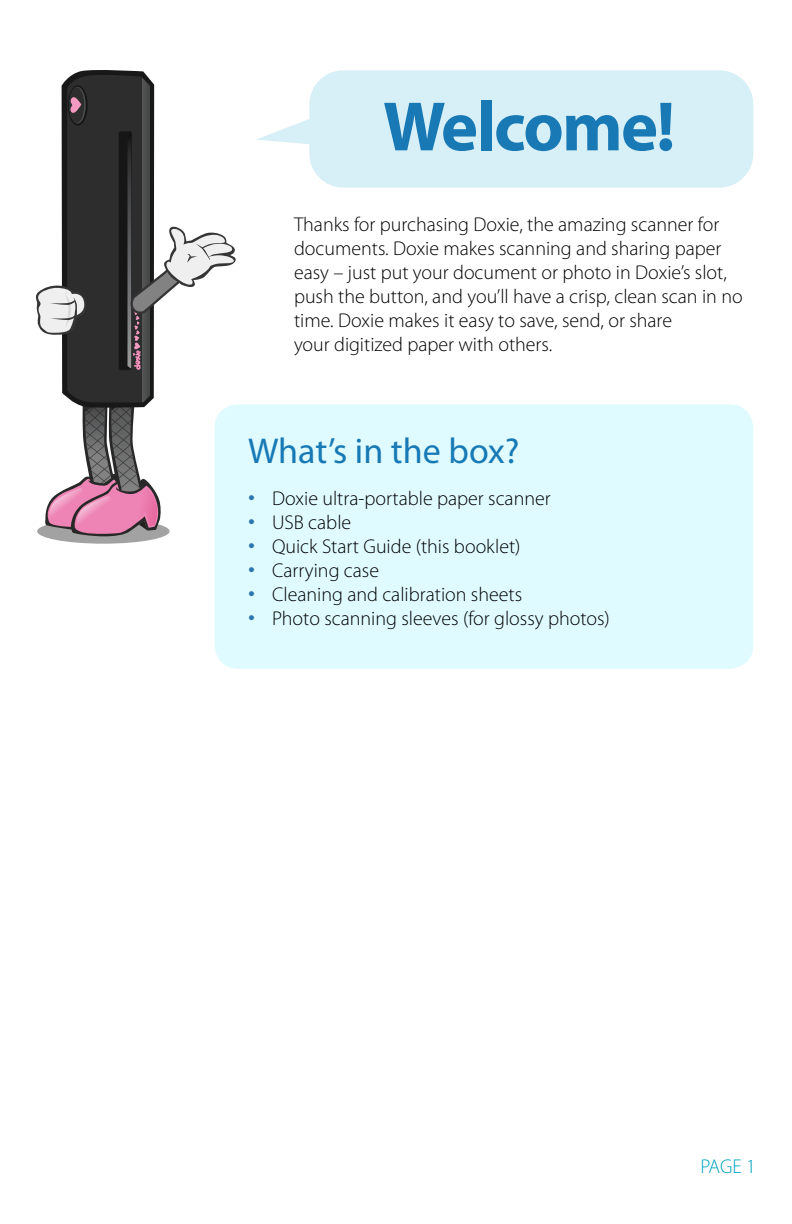
<style>
.page{position:relative;width:792px;height:1224px;background:#fff}
.page>*{position:absolute;margin:0;border:0;box-sizing:border-box;transform-origin:0 0}
.t1{font:36px "Myriad Pro";color:#1779b5}
.t2{font:300 20px/24px "Myriad Pro";color:#000}
.t3{font:300 20px "Myriad Pro";color:#00a3bf}
.s1{font-size:28px;color:#2c77b0}
</style>
<div class="page">
<div style="left:214px;top:404px;width:539px;height:265px;background:#dffbff;border-radius:24px"></div>
<svg style="left:37px;top:519px;width:133px;height:25px"></svg>
<svg style="left:36px;top:70px;width:201px;height:467px"></svg>
<div style="left:309px;top:70px;width:444px;height:118px;background:#d7eff7;border-radius:34px"></div>
<svg style="left:384px;top:103px;width:92px;height:48px"></svg>
<div style="left:481px;top:100px;width:10px;height:50px;background:#1879b5"></div>
<svg style="left:496px;top:103px;width:176px;height:48px"></svg>
<svg style="left:257px;top:114px;width:53px;height:30px"></svg>
<p class="t2" style="left:294px;top:212px;width:450px">Thanks for purchasing Doxie, the amazing scanner for documents. Doxie makes scanning and sharing paper easy – just put your document or photo in Doxie’s slot, push the button, and you’ll have a crisp, clean scan in no time. Doxie makes it easy to save, send, or share<br>your digitized paper with others.</p>
<h1 class="t1" style="left:248px;top:428px;width:273px">What’s in the box?</h1>
<p class="t2" style="left:248px;top:486px;width:304px"><span class="s1">•</span> Doxie ultra-portable paper scanner</p>
<p class="t2" style="left:248px;top:510px;width:105px"><span class="s1">•</span> USB cable</p>
<p class="t2" style="left:248px;top:534px;width:274px"><span class="s1">•</span> Quick Start Guide (this booklet)</p>
<p class="t2" style="left:248px;top:558px;width:133px"><span class="s1">•</span> Carrying case</p>
<p class="t2" style="left:248px;top:582px;width:276px"><span class="s1">•</span> Cleaning and calibration sheets</p>
<p class="t2" style="left:248px;top:606px;width:363px"><span class="s1">•</span> Photo scanning sleeves (for glossy photos)</p>
<p class="t3" style="left:700px;top:1154px;width:57px">PAGE 1</p>
</div>
